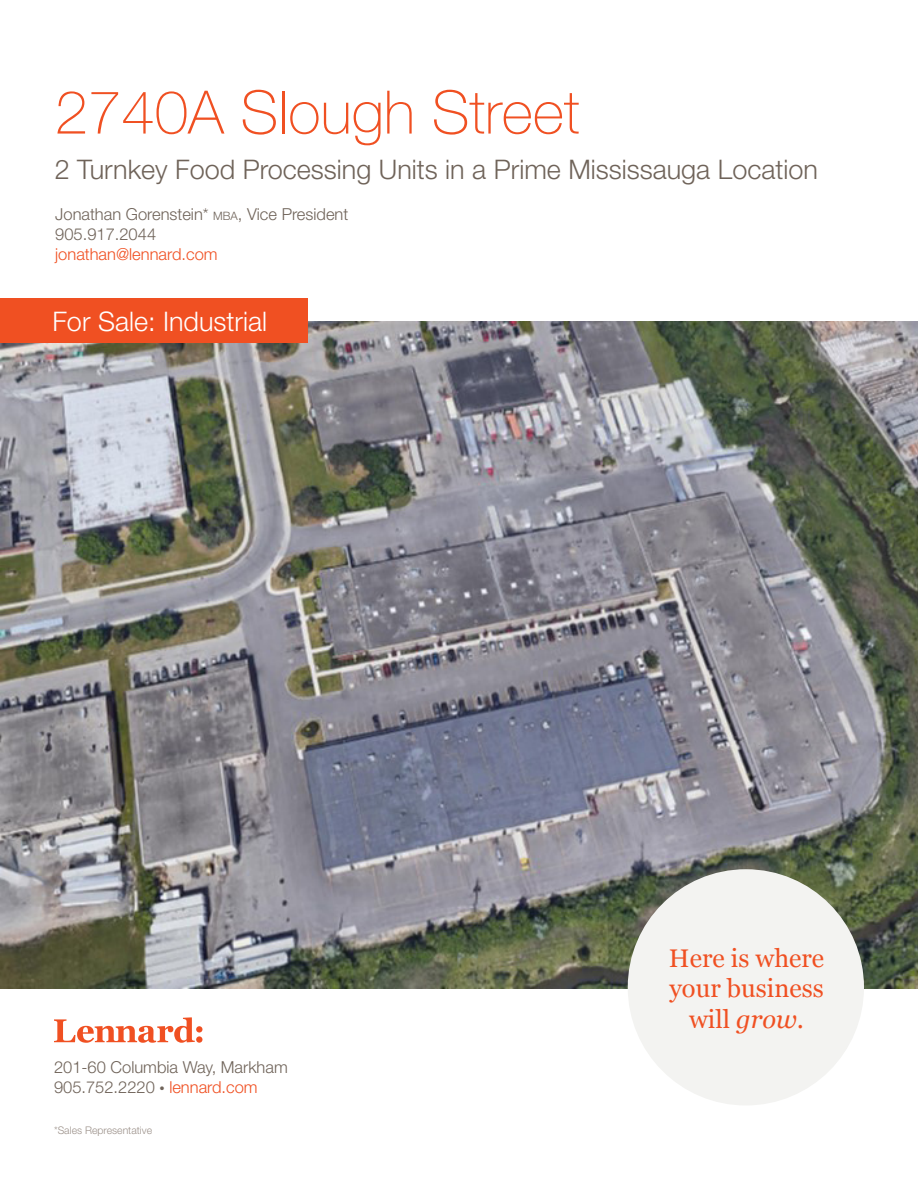
<style>
.page{position:relative;width:918px;height:1188px;background:#fff}
.page>*{position:absolute;margin:0;border:0;box-sizing:border-box;transform-origin:0 0}
.Heading_1{font:100 60px "Helvetica Neue LT Std";color:#f05022}
.Subheading_1{font:300 27px "Helvetica Neue LT Std";color:#6f6359}
.Subheading_1-2{font:300 27px "Helvetica Neue LT Std";color:#fff}
.Orange_Call_Out{font:25.5px/30.6px "Georgia";color:#f05022;text-align:center}
.Paragraph{font:300 16.5px/19.8px "Helvetica Neue LT Std";color:#6f6359}
.Notes___Disclaimer{font:300 10.5px "Helvetica Neue LT Std";color:#9c918a}
.s1{font-size:11.55px}
.s2{color:#f05022}
.s3{font-size:10.5px}
.s4{font-style:italic}
</style>
<div class="page">
<svg style="left:54px;top:1017px;width:148px;height:26px"></svg>
<img style="left:0;top:322px;width:918px;height:666px">
<div style="left:628px;top:869px;width:236px;height:236px;background:#f3f3f1;border-radius:50%"></div>
<div style="left:0;top:299px;width:308px;height:44px;background:#f05022"></div>
<p class="Heading_1" style="left:55px;top:78px;width:526px">2740A Slough Street</p>
<p class="Subheading_1" style="left:55px;top:153px;width:765px">2 Turnkey Food Processing Units in a Prime Mississauga Location</p>
<p class="Paragraph" style="left:55px;top:204px;width:295px">Jonathan Gorenstein* <span class="s1">mba</span>, Vice President<br>905.917.2044<br><span class="s2">jonathan@lennard.com</span></p>
<p class="Subheading_1-2" style="left:52px;top:305px;width:216px">For Sale: Industrial</p>
<p class="Paragraph" style="left:54px;top:1057px;width:235px">201-60 Columbia Way, Markham<br>905.752.2220 <span class="s3">•</span> <span class="s2">lennard.com</span></p>
<p class="Notes___Disclaimer" style="left:54px;top:1124px;width:100px">*Sales Representative</p>
<p class="Orange_Call_Out" style="left:669px;top:942px;width:157px">Here is where your business will <span class="s4">grow.</span></p>
</div>
